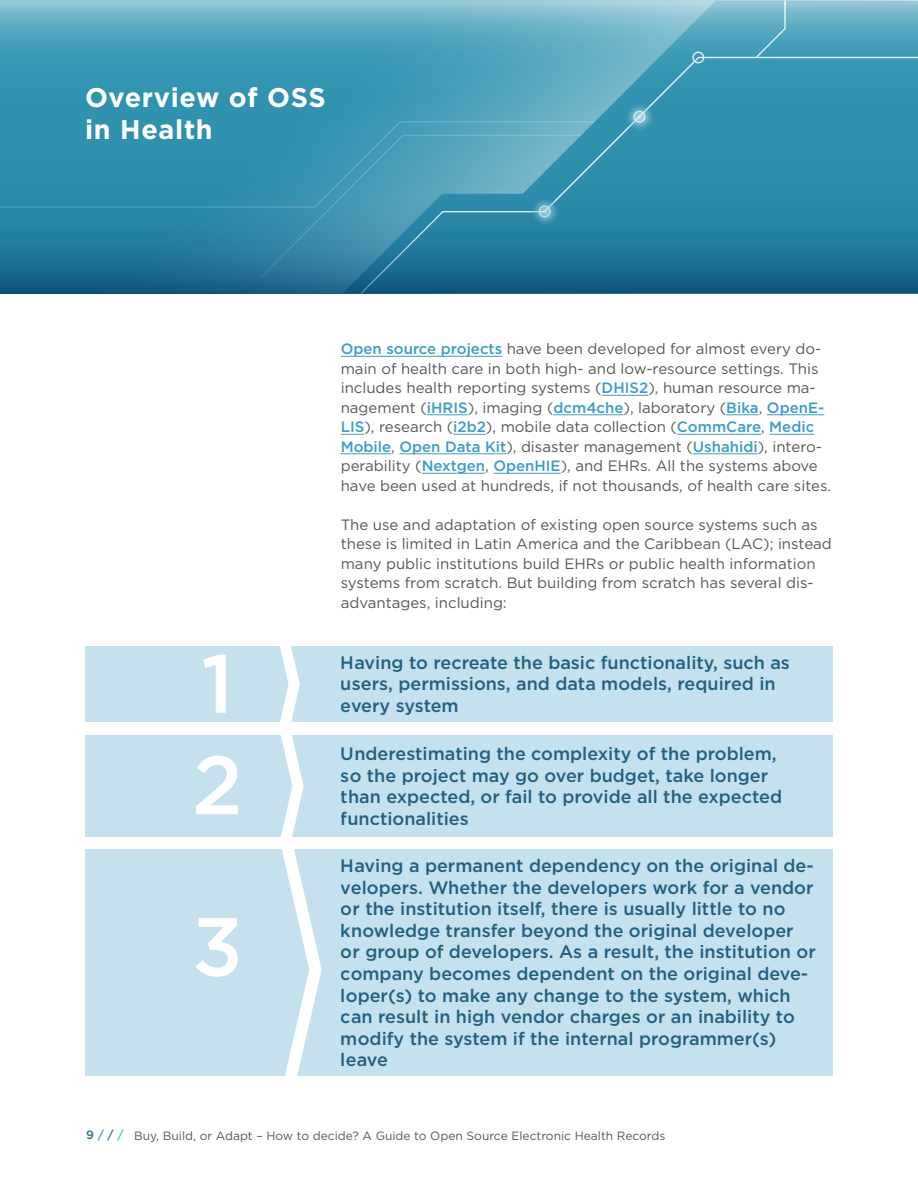
<style>
.page{position:relative;width:918px;height:1188px;background:#fff}
.page>*{position:absolute;margin:0;border:0;box-sizing:border-box;transform-origin:0 0}
.t1{font:500 82.5px "Gotham";color:#fff}
.t2{font:700 27px/32.4px "Gotham";letter-spacing:.025em;color:#fff}
.t3{font:500 18px/21.6px "Gotham";color:#316f88}
.t4{font:15px/19.5px "Gotham";color:#575756}
.t5{font:12px "Gotham";color:#575756}
.s1{font-weight:500;color:#3f9bc7}
.s2{font-weight:500;color:#316f88}
.s3{font-weight:500;color:#39d398}
</style>
<div class="page">
<div style="left:85px;top:647px;width:747px;height:75px;background:#c5e1ee"></div>
<div style="left:85px;top:849px;width:748px;height:227px;background:#c5e1ee"></div>
<svg style="left:0;top:1px;width:918px;height:292px;background:#3b92ae"></svg>
<hr style="left:341px;top:356px;width:161px;height:1px;background:#3f9bc7">
<hr style="left:602px;top:395px;width:46px;height:1px;background:#3f9bc7">
<hr style="left:427px;top:415px;width:41px;height:1px;background:#3f9bc7">
<hr style="left:554px;top:415px;width:70px;height:1px;background:#3f9bc7">
<hr style="left:726px;top:415px;width:33px;height:1px;background:#3f9bc7">
<hr style="left:767px;top:415px;width:57px;height:1px;background:#3f9bc7">
<svg style="left:341px;top:434px;width:23px;height:1px"></svg>
<hr style="left:453px;top:434px;width:33px;height:1px;background:#3f9bc7">
<hr style="left:677px;top:434px;width:84px;height:1px;background:#3f9bc7">
<hr style="left:769px;top:434px;width:45px;height:1px;background:#3f9bc7">
<hr style="left:341px;top:454px;width:50px;height:1px;background:#3f9bc7">
<hr style="left:399px;top:454px;width:107px;height:1px;background:#3f9bc7">
<hr style="left:693px;top:454px;width:65px;height:1px;background:#3f9bc7">
<hr style="left:422px;top:473px;width:63px;height:1px;background:#3f9bc7">
<hr style="left:493px;top:473px;width:68px;height:1px;background:#3f9bc7">
<svg style="left:279px;top:646px;width:21px;height:76px"></svg>
<div style="left:85px;top:736px;width:748px;height:101px;background:#c5e1ee"></div>
<svg style="left:280px;top:735px;width:24px;height:102px"></svg>
<svg style="left:282px;top:849px;width:40px;height:227px"></svg>
<h2 class="t2" style="left:85px;top:81px;width:242px">Overview of OSS in Health</h2>
<h1 class="t1" style="left:201px;top:630px;width:34px">1</h1>
<h1 class="t1" style="left:192px;top:731px;width:52px">2</h1>
<h1 class="t1" style="left:192px;top:893px;width:52px">3</h1>
<p class="t4" style="left:341px;top:339px;width:492px"><span class="s1">Open source projects</span> have been developed for almost every do&shy;main of health care in both high- and low-resource settings. This includes health reporting systems (<span class="s1">DHIS2</span>), human resource ma&shy;nagement (<span class="s1">iHRIS</span>), imaging (<span class="s1">dcm4che</span>), laboratory (<span class="s1">Bika</span>, <span class="s1">OpenE-LIS</span>), research (<span class="s1">i2b2</span>), mobile data collection (<span class="s1">CommCare</span>, <span class="s1">Medic Mobile</span>, <span class="s1">Open Data Kit</span>), disaster management (<span class="s1">Ushahidi</span>), intero&shy;perability (<span class="s1">Nextgen</span>, <span class="s1">OpenHIE</span>), and EHRs. All the systems above have been used at hundreds, if not thousands, of health care sites.</p>
<p class="t4" style="left:341px;top:514px;width:493px">The use and adaptation of existing open source systems such as these is limited in Latin America and the Caribbean (LAC); instead many public institutions build EHRs or public health information systems from scratch. But building from scratch has several dis&shy;advantages, including:</p>
<p class="t3" style="left:341px;top:651px;width:451px">Having to recreate the basic functionality, such as users, permissions, and data models, required in every system</p>
<p class="t3" style="left:341px;top:743px;width:443px">Underestimating the complexity of the problem, so the project may go over budget, take longer than expected, or fail to provide all the expected</p>
<p class="t3" style="left:341px;top:807px;width:130px">functionalities</p>
<p class="t3" style="left:341px;top:855px;width:477px">Having a permanent dependency on the original de&shy;velopers. Whether the developers work for a vendor or the institution itself, there is usually little to no knowledge transfer beyond the original developer or group of developers. As a result, the institution or company becomes dependent on the original deve&shy;loper(s) to make any change to the system, which can result in high vendor charges or an inability to modify the system if the internal programmer(s) leave</p>
<p class="t5" style="left:86px;top:1128px;width:581px"><span class="s2">9</span> <span class="s1">/</span> <span class="s2">/</span> <span class="s3">/</span> Buy, Build, or Adapt – How to decide? A Guide to Open Source Electronic Health Records</p>
</div>
